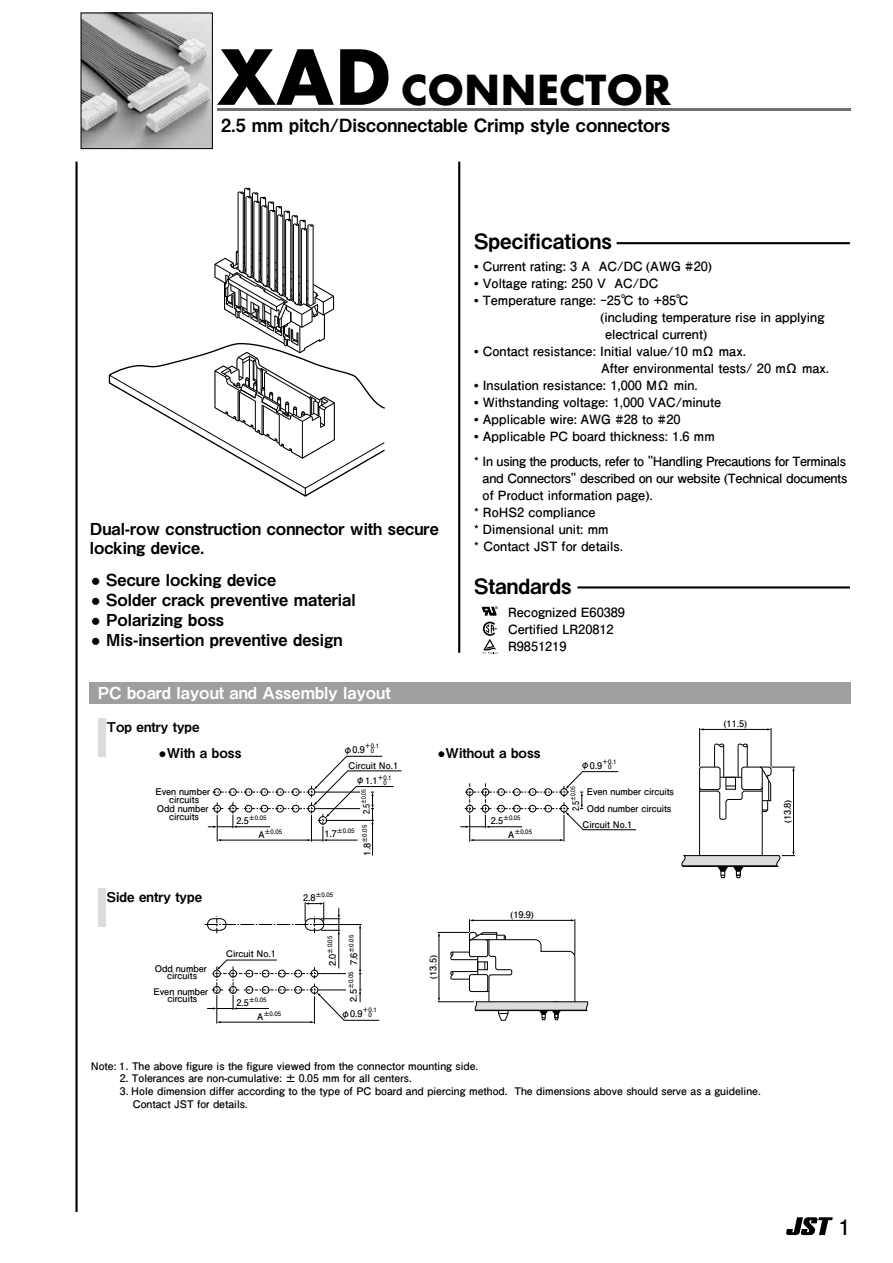
<style>
.page{position:relative;width:893px;height:1263px;background:#fff}
.page>*{position:absolute;margin:0;border:0;box-sizing:border-box;transform-origin:0 0}
.t1{font:700 45.45px "Futura PT";color:#000}
.t2{font:700 21.3px "Futo Go B101 Pr 6 N";color:#000}
.t3{font:21px "Midashi Go Pr 6 N MB31";color:#000}
.t4{font:18.15px "Midashi Go Pr 6 N MB31";color:#000}
.t5{font:16.5px/19.2px "Midashi Go Pr 6 N MB31";color:#000}
.t6{font:16.5px "Midashi Go Pr 6 N MB31";color:#fff}
.t7{font:13.5px "Midashi Go Pr 6 N MB31";color:#000}
.t8{font:700 12.75px/17px "Futo Go B101 Pr 6 N";color:#000}
.t9{font:700 12.75px/24.8px "Futo Go B101 Pr 6 N";letter-spacing:-.025em;color:#000}
.t10{font:700 10.5px/12.8px "Futo Go B101 Pr 6 N";color:#000}
.t11{font:700 9.15px/7.8px "Futo Go B101 Pr 6 N";color:#000;text-align:center}
.t12{font:700 9px "Futo Go B101 Pr 6 N";color:#000}
.t13{font:700 9px "Futo Go B101 Pr 6 N";color:#000;scale:.81 1}
.t14{font:700 6.15px/5.4px "Futo Go B101 Pr 6 N";color:#000}
.t15{font:700 6px "Futo Go B101 Pr 6 N";color:#000}
.t16{font:700 6px "Futo Go B101 Pr 6 N";color:#000;scale:.81 1}
.t17{font:700 3.75px "Arial";color:#000}
.s1{font-size:83.25px}
.s2{font-family:"Arial";font-weight:700}
.s3{font-family:"Arial"}
.s4{font-size:9.15px}
</style>
<div class="page">
<svg style="left:786px;top:1217px;width:47px;height:18px"></svg>
<hr style="left:75px;top:162px;width:3px;height:1050px;background:#000">
<hr style="left:217px;top:108px;width:633px;height:3px;background:#707070">
<svg style="left:108px;top:188px;width:277px;height:309px"></svg>
<hr style="left:771px;top:728px;width:1px;height:39px;background:#000">
<hr style="left:699px;top:728px;width:1px;height:39px;background:#000">
<hr style="left:703px;top:729px;width:65px;height:1px;background:#000">
<svg style="left:681px;top:743px;width:114px;height:135px"></svg>
<hr style="left:372px;top:824px;width:1px;height:31px;background:#000">
<svg style="left:208px;top:756px;width:194px;height:85px"></svg>
<div style="left:783px;top:802px;width:9px;height:19px;background:#fff"></div>
<svg style="left:460px;top:771px;width:176px;height:70px"></svg>
<div style="left:98px;top:719px;width:7px;height:38px;background:#dcdcdc"></div>
<hr style="left:327px;top:924px;width:35px;height:1px;background:#000">
<hr style="left:360px;top:928px;width:1px;height:42px;background:#000">
<svg style="left:207px;top:960px;width:173px;height:63px"></svg>
<hr style="left:339px;top:933px;width:1px;height:35px;background:#000">
<div style="left:346px;top:968px;width:12px;height:29px;background:#fff"></div>
<svg style="left:205px;top:902px;width:135px;height:32px"></svg>
<hr style="left:438px;top:932px;width:31px;height:1px;background:#000">
<hr style="left:438px;top:1001px;width:36px;height:1px;background:#000">
<hr style="left:439px;top:936px;width:1px;height:62px;background:#000">
<svg style="left:450px;top:919px;width:138px;height:102px"></svg>
<div style="left:98px;top:889px;width:7px;height:38px;background:#dcdcdc"></div>
<hr style="left:458px;top:162px;width:2px;height:491px;background:#000">
<svg style="left:81px;top:13px;width:132px;height:136px;background:#a2a2a2"></svg>
<div style="left:89px;top:682px;width:761px;height:22px;background:#9f9f9f"></div>
<hr style="left:617px;top:242px;width:233px;height:2px;background:#000">
<hr style="left:577px;top:586px;width:273px;height:2px;background:#000">
<svg style="left:482px;top:622px;width:16px;height:32px"></svg>
<svg style="left:482px;top:607px;width:15px;height:9px"></svg>
<h1 class="t1" style="left:217px;top:60px;width:456px"><span class="s1">XAD</span> CONNECTOR</h1>
<h3 class="t4" style="left:221px;top:110px;width:450px">2.5 mm pitch/Disconnectable Crimp style connectors</h3>
<p class="t5" style="left:90px;top:518px;width:351px">Dual-row construction connector with secure locking device.</p>
<p class="t5" style="left:91px;top:569px;width:187px"><span class="s2">●</span> Secure locking device</p>
<p class="t5" style="left:91px;top:589px;width:266px"><span class="s2">●</span> Solder crack preventive material</p>
<p class="t5" style="left:91px;top:609px;width:135px"><span class="s2">●</span> Polarizing boss</p>
<p class="t5" style="left:91px;top:629px;width:253px"><span class="s2">●</span> Mis-insertion preventive design</p>
<p class="t6" style="left:98px;top:679px;width:294px">PC board layout and Assembly layout</p>
<h3 class="t3" style="left:474px;top:224px;width:139px">Specifications</h3>
<p class="t8" style="left:474px;top:257px;width:239px"><span class="s3">•</span> Current rating: 3 A AC/DC (AWG #20)</p>
<p class="t8" style="left:474px;top:274px;width:186px"><span class="s3">•</span> Voltage rating: 250 V AC/DC</p>
<p class="t8" style="left:474px;top:291px;width:216px"><span class="s3">•</span> Temperature range: -25℃ to +85℃</p>
<p class="t8" style="left:600px;top:309px;width:225px">(including temperature rise in applying</p>
<p class="t8" style="left:605px;top:326px;width:104px">electrical current)</p>
<p class="t8" style="left:601px;top:342px;width:230px;text-indent:-127px"><span class="s3">•</span> Contact resistance: Initial value/10 mΩ max.<br>After environmental tests/ 20 mΩ max.</p>
<p class="t8" style="left:474px;top:376px;width:225px"><span class="s3">•</span> Insulation resistance: 1,000 MΩ min.</p>
<p class="t8" style="left:474px;top:393px;width:249px"><span class="s3">•</span> Withstanding voltage: 1,000 VAC/minute</p>
<p class="t8" style="left:474px;top:410px;width:208px"><span class="s3">•</span> Applicable wire: AWG #28 to #20</p>
<p class="t9" style="left:474px;top:423px;width:374px"><span class="s3">•</span> Applicable PC board thickness: 1.6 mm<br>* In using the products, refer to "Handling Precautions for Terminals</p>
<p class="t9" style="left:483px;top:465px;width:366px">and Connectors" described on our website (Technical documents</p>
<p class="t8" style="left:483px;top:486px;width:172px">of Product information page).</p>
<p class="t8" style="left:474px;top:503px;width:123px">* RoHS2 compliance</p>
<p class="t8" style="left:474px;top:520px;width:136px">* Dimensional unit: mm</p>
<p class="t8" style="left:474px;top:537px;width:150px">* Contact JST for details.</p>
<h3 class="t3" style="left:474px;top:570px;width:99px">Standards</h3>
<p class="t8" style="left:508px;top:603px;width:118px">Recognized E60389<br>Certified LR20812<br>R9851219</p>
<p class="t17" style="left:495px;top:605px;width:4px">®</p>
<p class="t17" style="left:529px;top:644px;width:4px">®</p>
<p class="t7" style="left:107px;top:716px;width:94px">Top entry type</p>
<p class="t7" style="left:159px;top:742px;width:84px"><span class="s2">●</span>With a boss</p>
<p class="t7" style="left:437px;top:742px;width:105px"><span class="s2">●</span>Without a boss</p>
<p class="t11" style="left:343px;top:746px;width:23px">φ0.9</p>
<p class="t14" style="left:365px;top:743px;width:16px">＋0.1　0</p>
<p class="t11" style="left:356px;top:776px;width:23px">φ1.1</p>
<p class="t11" style="left:349px;top:761px;width:51px">Circuit No.1</p>
<p class="t14" style="left:377px;top:774px;width:16px">＋0.1　0</p>
<p class="t11" style="left:156px;top:787px;width:56px">Even number circuits</p>
<p class="t11" style="left:157px;top:804px;width:53px">Odd number circuits</p>
<p class="t7" style="left:107px;top:886px;width:97px">Side entry type</p>
<p class="t11" style="left:155px;top:964px;width:53px">Odd number circuits</p>
<p class="t11" style="left:154px;top:987px;width:56px">Even number circuits</p>
<p class="t14" style="left:249px;top:815px;width:19px">±0.05</p>
<p class="t11" style="left:236px;top:816px;width:14px">2.5</p>
<p class="t14" style="left:265px;top:829px;width:19px">±0.05</p>
<p class="t11" style="left:258px;top:831px;width:8px">A</p>
<p class="t16" style="left:359px;top:804px;width:19px;rotate:-90deg">±0.05</p>
<p class="t13" style="left:359px;top:814px;width:14px;rotate:-90deg">2.5</p>
<p class="t14" style="left:337px;top:828px;width:19px">±0.05</p>
<p class="t11" style="left:324px;top:829px;width:14px">1.7</p>
<p class="t15" style="left:360px;top:843px;width:19px;rotate:-90deg">±0.05</p>
<p class="t12" style="left:360px;top:855px;width:14px;rotate:-90deg">1.8</p>
<p class="t15" style="left:316px;top:890px;width:19px">±0.05</p>
<p class="t11" style="left:303px;top:893px;width:14px">2.8</p>
<p class="t15" style="left:346px;top:953px;width:19px;rotate:-90deg">±0.05</p>
<p class="t12" style="left:347px;top:965px;width:14px;rotate:-90deg">7.6</p>
<p class="t15" style="left:346px;top:989px;width:19px;rotate:-90deg">±0.05</p>
<p class="t12" style="left:346px;top:1001px;width:14px;rotate:-90deg">2.5</p>
<p class="t15" style="left:325px;top:953px;width:19px;rotate:-90deg">±0.05</p>
<p class="t12" style="left:325px;top:966px;width:14px;rotate:-90deg">2.0</p>
<p class="t11" style="left:226px;top:949px;width:51px">Circuit No.1</p>
<p class="t15" style="left:249px;top:995px;width:19px">±0.05</p>
<p class="t11" style="left:236px;top:998px;width:14px">2.5</p>
<p class="t15" style="left:363px;top:1005px;width:16px">＋0.1</p>
<p class="t11" style="left:341px;top:1009px;width:23px">φ0.9</p>
<p class="t15" style="left:257px;top:1009px;width:25px"><span class="s4">A</span>±0.05</p>
<p class="t15" style="left:363px;top:1010px;width:11px">　0</p>
<p class="t11" style="left:429px;top:979px;width:25px;rotate:-90deg">(13.5)</p>
<p class="t14" style="left:503px;top:815px;width:19px">±0.05</p>
<p class="t11" style="left:491px;top:816px;width:14px">2.5</p>
<p class="t14" style="left:514px;top:829px;width:19px">±0.05</p>
<p class="t11" style="left:508px;top:831px;width:8px">A</p>
<p class="t11" style="left:511px;top:910px;width:25px">(19.9)</p>
<p class="t11" style="left:581px;top:761px;width:23px">φ0.9</p>
<p class="t14" style="left:602px;top:758px;width:16px">＋0.1　0</p>
<p class="t16" style="left:568px;top:801px;width:19px;rotate:-90deg">±0.05</p>
<p class="t13" style="left:568px;top:811px;width:14px;rotate:-90deg">2.5</p>
<p class="t11" style="left:587px;top:782px;width:89px;line-height:17.4px;text-align:left">Even number circuits<br>Odd number circuits</p>
<p class="t11" style="left:583px;top:820px;width:51px">Circuit No.1</p>
<p class="t11" style="left:724px;top:719px;width:25px">(11.5)</p>
<p class="t10" style="left:91px;top:1059px;width:389px">Note: 1 . The above figure is the figure viewed from the connector mounting side.</p>
<p class="t10" style="left:120px;top:1072px;width:293px">2. Tolerances are non-cumulative: ± 0.05 mm for all centers.</p>
<p class="t10" style="left:133px;top:1084px;width:629px;text-indent:-13px">3. Hole dimension differ according to the type of PC board and piercing method. The dimensions above should serve as a guideline.<br>Contact JST for details.</p>
<p class="t12" style="left:780px;top:823px;width:25px;rotate:-90deg">(13.8)</p>
<h2 class="t2" style="left:839px;top:1210px;width:13px">1</h2>
</div>
